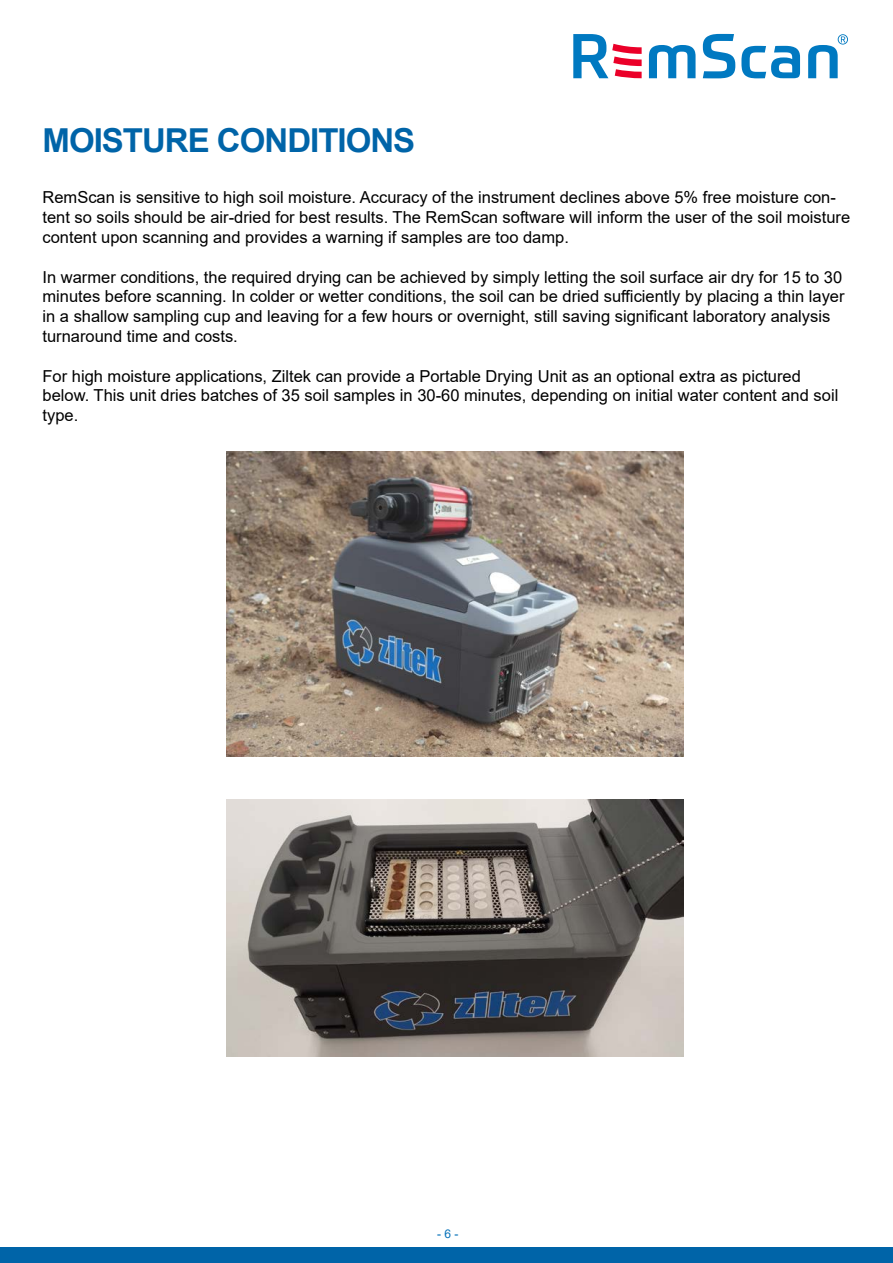
<style>
.page{position:relative;width:893px;height:1263px;background:#fff}
.page>*{position:absolute;margin:0;border:0;box-sizing:border-box;transform-origin:0 0}
.t1{font:700 33px "Arial";letter-spacing:-.03em;color:#0064a8}
.t2{font:16.5px/19.8px "Arial";color:#000}
.t3{font:12px "Arial";color:#0571b9}
</style>
<div class="page">
<svg style="left:649px;top:45px;width:46px;height:33px"></svg>
<svg style="left:703px;top:34px;width:32px;height:44px"></svg>
<svg style="left:741px;top:46px;width:59px;height:32px"></svg>
<svg style="left:573px;top:34px;width:69px;height:44px"></svg>
<svg style="left:808px;top:34px;width:40px;height:44px"></svg>
<div style="left:0;top:1247px;width:893px;height:16px;background:#0064a8"></div>
<img style="left:226px;top:452px;width:458px;height:305px">
<img style="left:226px;top:799px;width:458px;height:258px">
<h1 class="t1" style="left:43px;top:117px;width:374px">MOISTURE CONDITIONS</h1>
<p class="t2" style="left:43px;top:188px;width:809px">RemScan is sensitive to high soil moisture. Accuracy of the instrument declines above 5% free moisture con&shy;tent so soils should be air-dried for best results. The RemScan software will inform the user of the soil moisture content upon scanning and provides a warning if samples are too damp.</p>
<p class="t2" style="left:43px;top:267px;width:804px">In warmer conditions, the required drying can be achieved by simply letting the soil surface air dry for 15 to 30 minutes before scanning. In colder or wetter conditions, the soil can be dried sufficiently by placing a thin layer in a shallow sampling cup and leaving for a few hours or overnight, still saving significant laboratory analysis turnaround time and costs.</p>
<p class="t2" style="left:43px;top:366px;width:797px">For high moisture applications, Ziltek can provide a Portable Drying Unit as an optional extra as pictured below. This unit dries batches of 35 soil samples in 30-60 minutes, depending on initial water content and soil type.</p>
<p class="t3" style="left:437px;top:1225px;width:23px">- 6 -</p>
</div>
